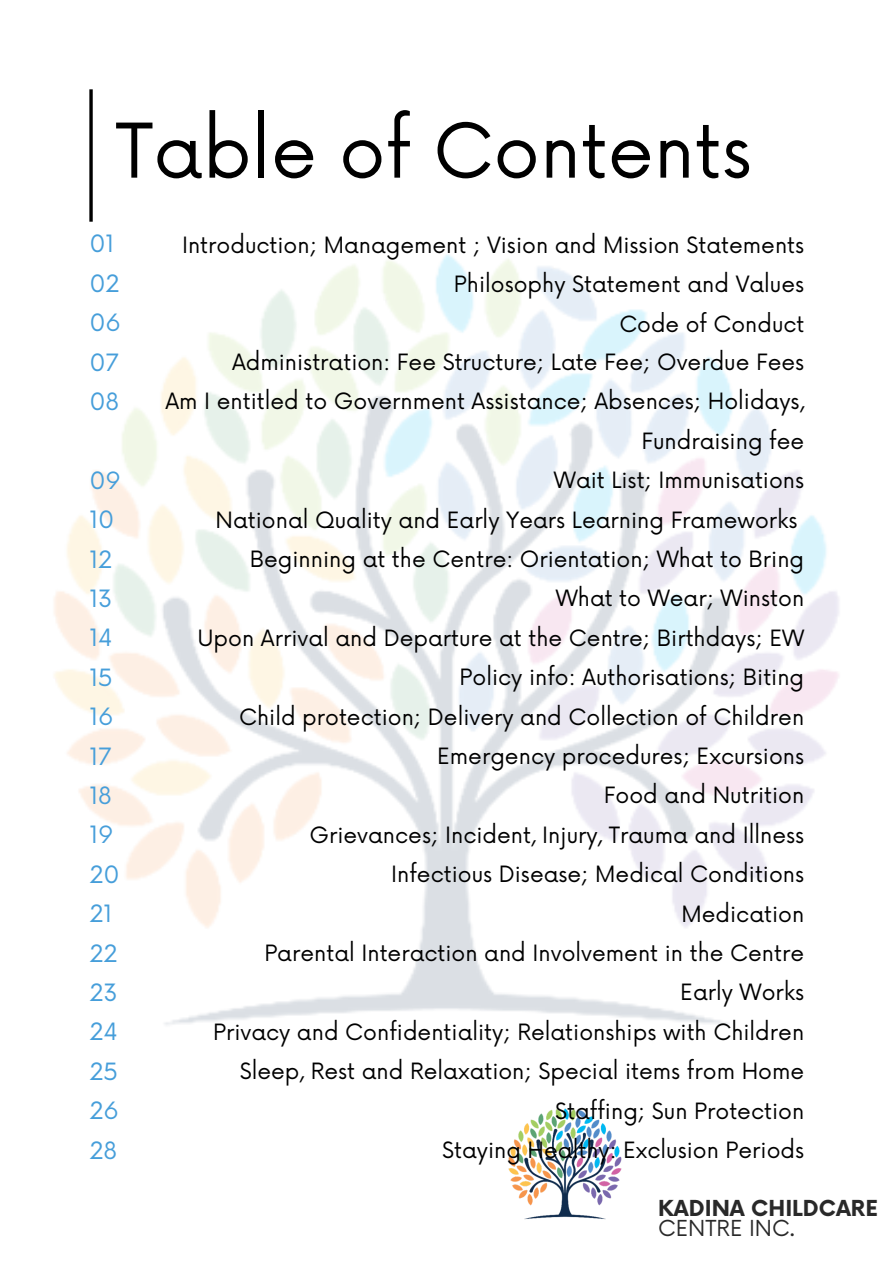
<style>
.page{position:relative;width:894px;height:1264px;background:#fff}
.page>*{position:absolute;margin:0;border:0;box-sizing:border-box;transform-origin:0 0}
.t1{font:73.35px "Now";color:#000}
.t2{font:23.25px/39.3px "Now";color:#469eda;text-align:justify}
.t3{font:21.9px/39.3px "Now";color:#000;text-align:right}
.t4{font:21.75px "Now";color:#000}
.t5{font:700 21.45px "Now";color:#292929}
.t6{font:21.45px "Now";color:#292929}
</style>
<div class="page">
<img style="left:54px;top:254px;width:785px;height:771px">
<img style="left:508px;top:1108px;width:114px;height:112px">
<svg style="left:89px;top:89px;width:4px;height:133px"></svg>
<p class="t1" style="left:115px;top:110px;width:638px">Table of Contents</p>
<p class="t2" style="left:89px;top:225px;width:27px">01</p>
<p class="t2" style="left:89px;top:265px;width:32px">02</p>
<p class="t2" style="left:89px;top:304px;width:33px">06<br>07<br>08</p>
<p class="t2" style="left:89px;top:462px;width:33px">09</p>
<p class="t2" style="left:89px;top:501px;width:27px">10</p>
<p class="t2" style="left:89px;top:540px;width:25px">12</p>
<p class="t2" style="left:89px;top:580px;width:25px">13</p>
<p class="t2" style="left:89px;top:619px;width:25px">14</p>
<p class="t2" style="left:89px;top:659px;width:25px">15</p>
<p class="t2" style="left:89px;top:698px;width:26px">16</p>
<p class="t2" style="left:89px;top:737px;width:24px">17</p>
<p class="t2" style="left:89px;top:777px;width:24px">18</p>
<p class="t2" style="left:89px;top:816px;width:26px">19</p>
<p class="t2" style="left:89px;top:855px;width:32px">20</p>
<p class="t2" style="left:89px;top:895px;width:25px">21</p>
<p class="t2" style="left:89px;top:934px;width:30px">22</p>
<p class="t2" style="left:89px;top:974px;width:30px">23</p>
<p class="t2" style="left:89px;top:1013px;width:30px">24</p>
<p class="t2" style="left:89px;top:1052px;width:30px">25</p>
<p class="t2" style="left:89px;top:1092px;width:31px">26</p>
<p class="t2" style="left:89px;top:1131px;width:29px">28</p>
<p class="t3" style="left:182px;top:226px;width:623px">Introduction; Management ; Vision and Mission Statements</p>
<p class="t3" style="left:454px;top:266px;width:351px">Philosophy Statement and Values</p>
<p class="t4" style="left:619px;top:312px;width:186px">Code of Conduct</p>
<p class="t3" style="left:232px;top:343px;width:573px">Administration: Fee Structure; Late Fee; Overdue Fees</p>
<p class="t3" style="left:165px;top:383px;width:640px">Am I entitled to Government Assistance; Absences; Holidays,<br>Fundraising fee</p>
<p class="t3" style="left:553px;top:462px;width:252px">Wait List; Immunisations</p>
<p class="t3" style="left:215px;top:501px;width:583px">National Quality and Early Years Learning Frameworks</p>
<p class="t3" style="left:250px;top:540px;width:556px">Beginning at the Centre: Orientation; What to Bring</p>
<p class="t3" style="left:555px;top:580px;width:250px">What to Wear; Winston</p>
<p class="t3" style="left:197px;top:619px;width:608px">Upon Arrival and Departure at the Centre; Birthdays; EW</p>
<p class="t3" style="left:459px;top:658px;width:346px">Policy info: Authorisations; Biting</p>
<p class="t3" style="left:239px;top:698px;width:566px">Child protection; Delivery and Collection of Children</p>
<p class="t3" style="left:437px;top:737px;width:368px">Emergency procedures; Excursions</p>
<p class="t3" style="left:603px;top:777px;width:202px">Food and Nutrition</p>
<p class="t3" style="left:309px;top:816px;width:496px">Grievances; Incident, Injury, Trauma and Illness</p>
<p class="t3" style="left:391px;top:855px;width:414px">Infectious Disease; Medical Conditions</p>
<p class="t3" style="left:681px;top:895px;width:124px">Medication</p>
<p class="t3" style="left:264px;top:934px;width:541px">Parental Interaction and Involvement in the Centre</p>
<p class="t3" style="left:680px;top:973px;width:125px">Early Works</p>
<p class="t3" style="left:213px;top:1013px;width:592px">Privacy and Confidentiality; Relationships with Children</p>
<p class="t3" style="left:240px;top:1052px;width:566px">Sleep, Rest and Relaxation; Special items from Home</p>
<p class="t3" style="left:555px;top:1092px;width:250px">Staffing; Sun Protection</p>
<p class="t3" style="left:442px;top:1131px;width:363px">Staying Healthy: Exclusion Periods</p>
<p class="t5" style="left:658px;top:1196px;width:221px">KADINA CHILDCARE</p>
<h1 class="t6" style="left:658px;top:1216px;width:138px">CENTRE INC.</h1>
</div>
